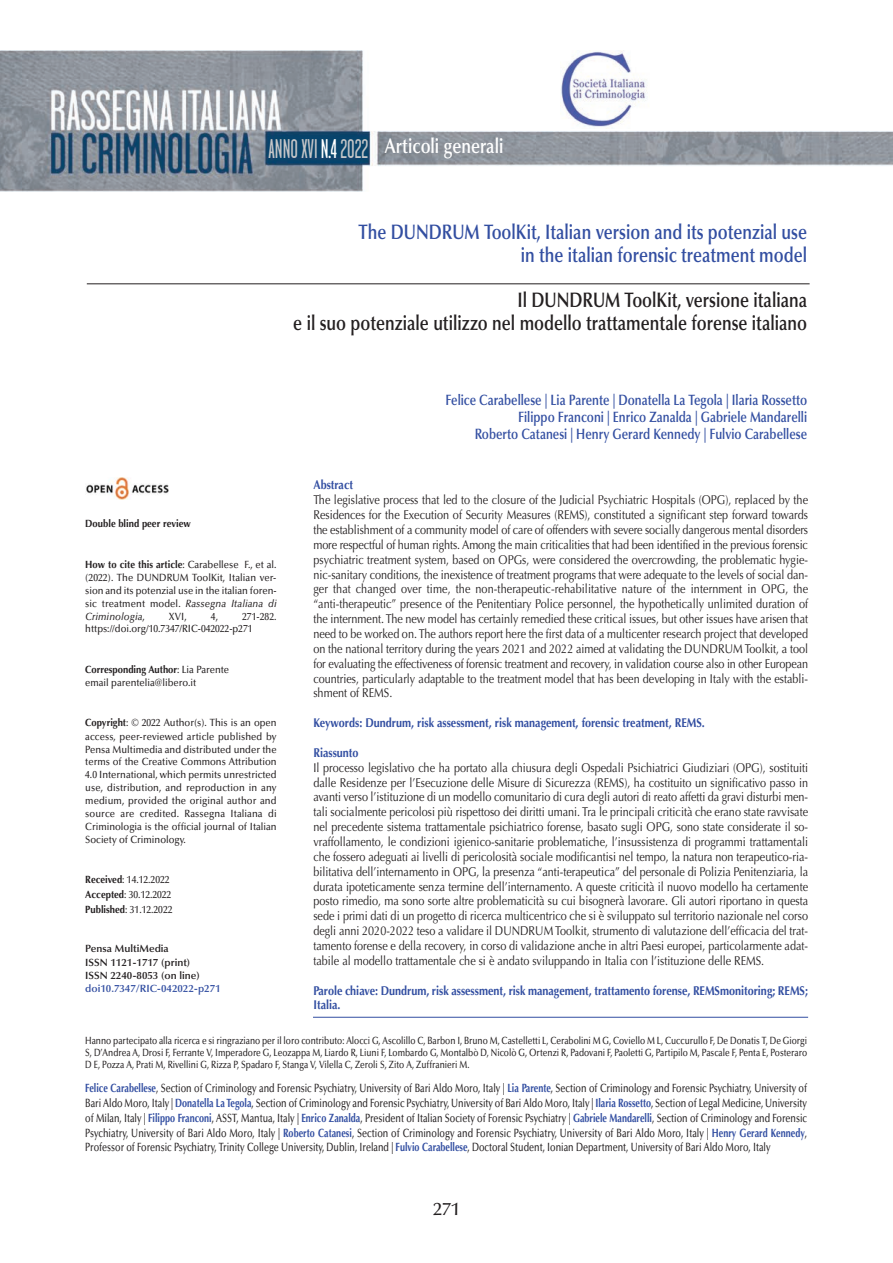
<style>
.page{position:relative;width:893px;height:1263px;background:#fff}
.page>*{position:absolute;margin:0;border:0;box-sizing:border-box;transform-origin:0 0}
.t1{font:27px "Garage Gothic";color:#c5c6c8;scale:.93 1}
.t2{font:600 21px/23px "Optima";color:#231f20;text-align:right;scale:.8 1}
.t3{font:600 21px/23px "Optima";color:#324ea1;text-align:right;scale:.8 1}
.t4{font:600 21px "Optima";color:#fff;scale:.8 1}
.t5{font:500 18px "Optima";color:#231f20}
.t6{font:600 15px/16.8px "Optima";color:#324ea1;text-align:right;scale:.8 1}
.t7{font:12.75px/14.9px "Optima";color:#231f20;text-align:justify;scale:.85 1}
.t8{font:700 12.75px/14.9px "Optima";color:#324ea1;scale:.85 1}
.t9{font:500 12px/14.7px "Optima";color:#231f20;text-align:justify;scale:.75 1}
.t10{font:500 10.5px/12.9px "Optima";color:#231f20;scale:.9 1}
.t11{font:500 10.5px/12.1px "Optima";color:#231f20;text-align:justify;scale:.8 1}
.t12{font:600 10.5px/13.5px "Optima";color:#231f20}
.t13{font:600 10.5px "Optima";color:#324ea1}
.t14{font:700 10.5px "Optima";color:#231f20;scale:.9 1}
.s1{color:#fff}
.s2{font-weight:700}
.s3{font-style:italic}
.s4{font-weight:700;color:#324ea1}
</style>
<div class="page">
<hr style="left:87px;top:284px;width:723px;height:1px;background:#231f20">
<img style="left:0;top:50px;width:893px;height:141px">
<img style="left:86px;top:478px;width:83px;height:21px">
<img style="left:560px;top:50px;width:89px;height:79px">
<hr style="left:313px;top:1017px;width:495px;height:1px;background:#324ea1">
<h1 class="t1" style="left:268px;top:140px;width:109px">ANNO XVI <span class="s1">N.4</span>2022</h1>
<h2 class="t4" style="left:385px;top:137px;width:150px">Articoli generali</h2>
<h2 class="t3" style="left:358px;top:222px;width:562px">The DUNDRUM ToolKit, Italian version and its potenzial use in the italian forensic treatment model</h2>
<h2 class="t2" style="left:293px;top:291px;width:644px">Il DUNDRUM ToolKit, versione italiana<br>e il suo potenziale utilizzo nel modello trattamentale forense italiano</h2>
<p class="t14" style="left:85px;top:517px;width:119px">Double blind peer review</p>
<p class="t10" style="left:85px;top:559px;width:214px;text-align:justify"><span class="s2">How to cite this article</span>: Carabellese F., et al. (2022). The DUNDRUM ToolKit, Italian ver&shy;sion and its potenzial use in the italian foren&shy;sic treatment model. <span class="s3">Rassegna Italiana di Criminologia</span>,</p>
<p class="t10" style="left:85px;top:610px;width:214px;text-indent:157px">271-282. https://doi.org/10.7347/RIC-042022-p271</p>
<p class="t10" style="left:85px;top:664px;width:161px"><span class="s2">Corresponding Author</span>: Lia Parente email parentelia@libero.it</p>
<p class="t10" style="left:85px;top:717px;width:214px;text-align:justify"><span class="s2">Copyright</span>: © 2022 Author(s). This is an open access, peer-reviewed article published by Pensa Multimedia and distributed under the terms of the Creative Commons Attribution 4.0 International, which permits unrestricted use, distribution, and reproduction in any medium, provided the original author and source are credited. Rassegna Italiana di Criminologia is the official journal of Italian Society of Criminology.</p>
<p class="t10" style="left:85px;top:873px;width:98px;line-height:15px"><span class="s2">Received</span>: 14.12.2022<br><span class="s2">Accepted</span>: 30.12.2022<br><span class="s2">Published</span>: 31.12.2022</p>
<p class="t12" style="left:85px;top:943px;width:116px">Pensa MultiMedia<br>ISSN 1121-1717 (print)<br>ISSN 2240-8053 (on line)</p>
<p class="t13" style="left:85px;top:984px;width:137px">doi10.7347/RIC-042022-p271</p>
<p class="t10" style="left:169px;top:610px;width:21px">XVI,</p>
<p class="t10" style="left:211px;top:610px;width:9px">4,</p>
<p class="t6" style="left:446px;top:393px;width:453px">Felice Carabellese | Lia Parente | Donatella La Tegola | Ilaria Rossetto<br>Filippo Franconi | Enrico Zanalda | Gabriele Mandarelli<br>Roberto Catanesi | Henry Gerard Kennedy | Fulvio Carabellese</p>
<p class="t8" style="left:313px;top:478px;width:48px">Abstract</p>
<p class="t7" style="left:313px;top:494px;width:583px">The legislative process that led to the closure of the Judicial Psychiatric Hospitals (OPG), replaced by the Residences for the Execution of Security Measures (REMS), constituted a significant step forward towards the establishment of a community model of care of offenders with severe socially dangerous mental disorders more respectful of human rights. Among the main criticalities that had been identified in the previous forensic psychiatric treatment system, based on OPGs, were considered the overcrowding, the problematic hygie&shy;nic-sanitary conditions, the inexistence of treatment programs that were adequate to the levels of social dan&shy;ger that changed over time, the non-therapeutic-rehabilitative nature of the internment in OPG, the “anti-therapeutic” presence of the Penitentiary Police personnel, the hypothetically unlimited duration of the internment. The new model has certainly remedied these critical issues, but other issues have arisen that need to be worked on. The authors report here the first data of a multicenter research project that developed on the national territory during the years 2021 and 2022 aimed at validating the DUNDRUM Toolkit, a tool for evaluating the effectiveness of forensic treatment and recovery, in validation course also in other European countries, particularly adaptable to the treatment model that has been developing in Italy with the establi&shy;shment of REMS.</p>
<p class="t8" style="left:313px;top:715px;width:462px">Keywords: Dundrum, risk assessment, risk management, forensic treatment, REMS.</p>
<p class="t8" style="left:313px;top:745px;width:55px">Riassunto</p>
<p class="t7" style="left:313px;top:761px;width:584px">Il processo legislativo che ha portato alla chiusura degli Ospedali Psichiatrici Giudiziari (OPG), sostituiti dalle Residenze per l’Esecuzione delle Misure di Sicurezza (REMS), ha costituito un significativo passo in avanti verso l’istituzione di un modello comunitario di cura degli autori di reato affetti da gravi disturbi men&shy;tali socialmente pericolosi più rispettoso dei diritti umani. Tra le principali criticità che erano state ravvisate nel precedente sistema trattamentale psichiatrico forense, basato sugli OPG, sono state considerate il so&shy;vraffollamento, le condizioni igienico-sanitarie problematiche, l’insussistenza di programmi trattamentali che fossero adeguati ai livelli di pericolosità sociale modificantisi nel tempo, la natura non terapeutico-ria&shy;bilitativa dell’internamento in OPG, la presenza “anti-terapeutica” del personale di Polizia Penitenziaria, la durata ipoteticamente senza termine dell’internamento. A queste criticità il nuovo modello ha certamente posto rimedio, ma sono sorte altre problematicità su cui bisognerà lavorare. Gli autori riportano in questa sede i primi dati di un progetto di ricerca multicentrico che si è sviluppato sul territorio nazionale nel corso degli anni 2020-2022 teso a validare il DUNDRUM Toolkit, strumento di valutazione dell’efficacia del trat&shy;tamento forense e della recovery, in corso di validazione anche in altri Paesi europei, particolarmente adat&shy;tabile al modello trattamentale che si è andato sviluppando in Italia con l’istituzione delle REMS.</p>
<p class="t8" style="left:313px;top:983px;width:583px">Parole chiave: Dundrum, risk assessment, risk management, trattamento forense, REMSmonitoring; REMS;<br>Italia.</p>
<p class="t11" style="left:85px;top:1035px;width:904px">Hanno partecipato alla ricerca e si ringraziano per il loro contributo: Alocci G, Ascolillo C, Barbon I, Bruno M, Castelletti L, Cerabolini M G, Coviello M L, Cuccurullo F, De Donatis T, De Giorgi S, D’Andrea A, Drosi F, Ferrante V, Imperadore G, Leozappa M, Liardo R, Liuni F, Lombardo G, Montalbò D, Nicolò G, Ortenzi R, Padovani F, Paoletti G, Partipilo M, Pascale F, Penta E, Posteraro D E, Pozza A, Prati M, Rivellini G, Rizza P, Spadaro F, Stanga V, Vilella C, Zeroli S, Zito A, Zuffranieri M.</p>
<p class="t9" style="left:85px;top:1082px;width:964px"><span class="s4">Felice Carabellese</span>, Section of Criminology and Forensic Psychiatry, University of Bari Aldo Moro, Italy | <span class="s4">Lia Parente</span>, Section of Criminology and Forensic Psychiatry, University of Bari Aldo Moro, Italy | <span class="s4">Donatella La Tegola</span>, Section of Criminology and Forensic Psychiatry, University of Bari Aldo Moro, Italy | <span class="s4">Ilaria Rossetto</span>, Section of Legal Medicine, University of Milan, Italy | <span class="s4">Filippo Franconi</span>, ASST, Mantua, Italy | <span class="s4">Enrico Zanalda</span>, President of Italian Society of Forensic Psychiatry | <span class="s4">Gabriele Mandarelli</span>, Section of Criminology and Forensic Psychiatry, University of Bari Aldo Moro, Italy | <span class="s4">Roberto Catanesi</span>, Section of Criminology and Forensic Psychiatry, University of Bari Aldo Moro, Italy | <span class="s4">Henry Gerard Kennedy</span>, Professor of Forensic Psychiatry, Trinity College University, Dublin, Ireland | <span class="s4">Fulvio Carabellese</span>, Doctoral Student, Ionian Department, University of Bari Aldo Moro, Italy</p>
<h3 class="t5" style="left:433px;top:1201px;width:28px">271</h3>
</div>
